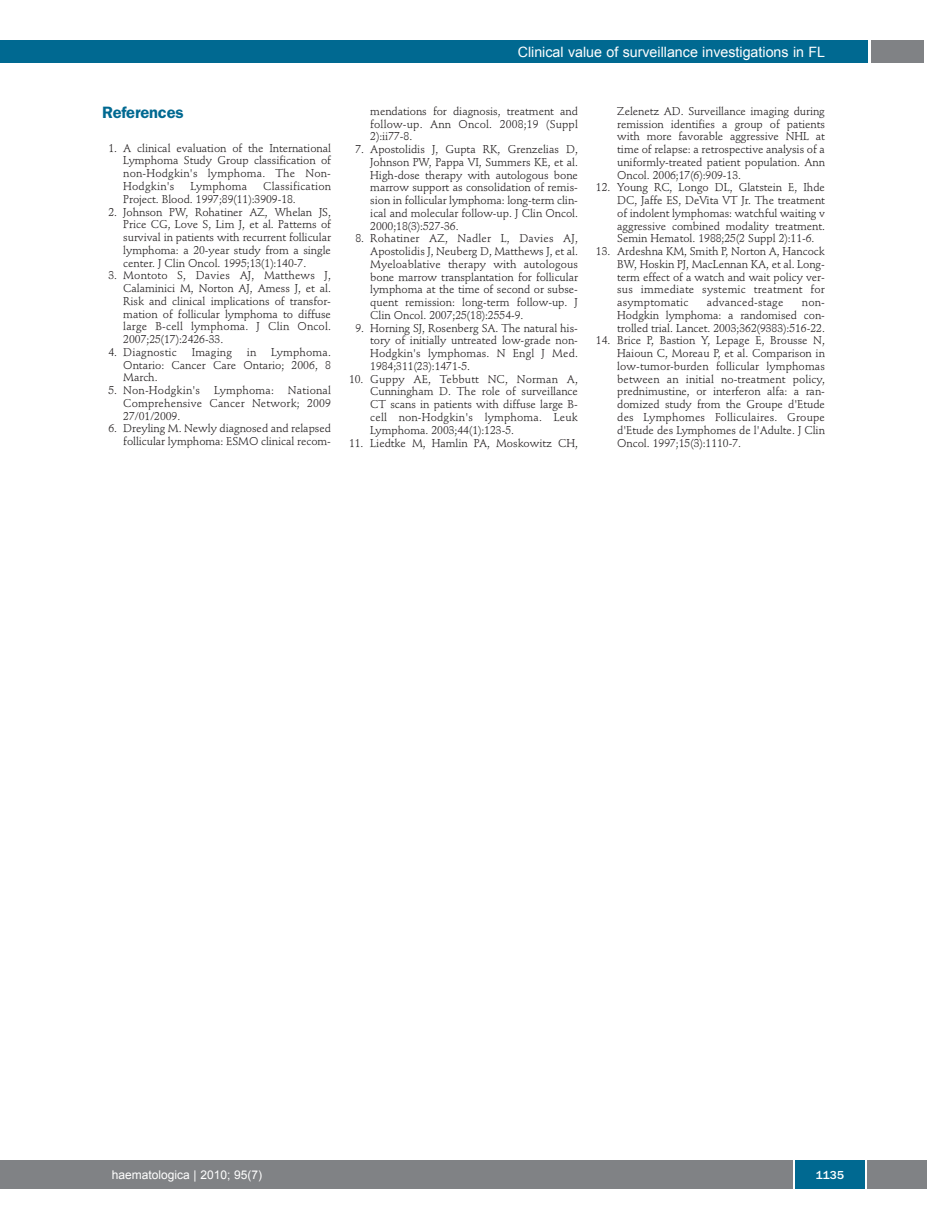
<style>
.page{position:relative;width:927px;height:1225px;background:#fff}
.page>*{position:absolute;margin:0;border:0;box-sizing:border-box;transform-origin:0 0}
.t1{font:600 16.5px "Franklin Gothic";letter-spacing:-.01em;color:#006991}
.t2{font:14.25px "Arial";color:#fff}
.t3{font:12px "Arial";color:#fff}
.t4{font:500 12px "Franklin Gothic";color:#fff}
.t5{font:11.25px/12.8px "Stempel Schneidler";letter-spacing:-.005em;color:#231f20;text-align:justify}
.t6{font:11.25px "Stempel Schneidler";letter-spacing:.015em;color:#231f20}
</style>
<div class="page">
<div style="left:871px;top:40px;width:52px;height:22px;background:#808285"></div>
<div style="left:18px;top:40px;width:849px;height:22px;background:#006991"></div>
<div style="left:17px;top:1160px;width:910px;height:28px;background:#808285"></div>
<div style="left:795px;top:1160px;width:70px;height:28px;background:#006991"></div>
<hr style="left:793px;top:1160px;width:2px;height:28px;background:#fff">
<hr style="left:865px;top:1160px;width:2px;height:28px;background:#fff">
<div style="left:0;top:40px;width:19px;height:22px;background:#006991"></div>
<div style="left:0;top:1160px;width:18px;height:28px;background:#808285"></div>
<h1 class="t1" style="left:102px;top:106px;width:83px">References</h1>
<p class="t5" style="left:123px;top:143px;width:209px;text-indent:-15px">1. A clinical evaluation of the International Lymphoma Study Group classification of non-Hodgkin's lymphoma. The Non-Hodgkin's</p>
<p class="t5" style="left:123px;top:181px;width:209px;text-indent:140px">Classification<br>Project. Blood. 1997;89(11):3909-18.</p>
<p class="t5" style="left:123px;top:206px;width:209px;text-indent:-15px">2. Johnson PW, Rohatiner AZ, Whelan JS, Price CG, Love S, Lim J, et al. Patterns of survival in patients with recurrent follicular lymphoma: a 20-year study from a single center. J Clin Oncol. 1995;13(1):140-7.</p>
<p class="t5" style="left:123px;top:270px;width:209px;text-indent:-15px">3. Montoto S, Davies AJ, Matthews J, Calaminici M, Norton AJ, Amess J, et al.<br>Risk and clinical implications of transfor&shy;mation of follicular lymphoma to diffuse large B-cell lymphoma. J Clin Oncol.<br>2007;25(17):2426-33.</p>
<p class="t6" style="left:108px;top:347px;width:70px">4. Diagnostic</p>
<p class="t6" style="left:192px;top:347px;width:42px">Imaging</p>
<p class="t5" style="left:247px;top:347px;width:11px">in</p>
<p class="t6" style="left:190px;top:181px;width:58px">Lymphoma</p>
<p class="t5" style="left:123px;top:347px;width:209px;text-indent:148px">Lymphoma.<br>Ontario: Cancer Care Ontario; 2006, 8<br>March.</p>
<p class="t5" style="left:123px;top:385px;width:209px;text-indent:-15px">5. Non-Hodgkin's Lymphoma: National Comprehensive Cancer Network; 2009<br>27/01/2009.</p>
<p class="t5" style="left:108px;top:423px;width:224px;text-align:right">6. Dreyling M. Newly diagnosed and relapsed follicular lymphoma: ESMO clinical recom-</p>
<p class="t2" style="left:518px;top:44px;width:309px">Clinical value of surveillance investigations in FL</p>
<p class="t5" style="left:370px;top:106px;width:209px">mendations for diagnosis, treatment and follow-up. Ann Oncol. 2008;19 (Suppl 2):ii77-8.</p>
<p class="t5" style="left:370px;top:144px;width:209px;text-indent:-15px">7. Apostolidis J, Gupta RK, Grenzelias D, Johnson PW, Pappa VI, Summers KE, et al.<br>High-dose therapy with autologous bone marrow support as consolidation of remis&shy;sion in follicular lymphoma: long-term clin&shy;ical and molecular follow-up. J Clin Oncol.<br>2000;18(3):527-36.</p>
<p class="t5" style="left:370px;top:233px;width:209px;text-indent:-15px">8. Rohatiner AZ, Nadler L, Davies AJ, Apostolidis J, Neuberg D, Matthews J, et al.<br>Myeloablative therapy with autologous bone marrow transplantation for follicular lymphoma at the time of second or subse&shy;quent remission: long-term follow-up. J Clin Oncol. 2007;25(18):2554-9.</p>
<p class="t5" style="left:370px;top:322px;width:209px;text-indent:-15px">9. Horning SJ, Rosenberg SA. The natural his&shy;tory of initially untreated low-grade non-Hodgkin's lymphomas. N Engl J Med.<br>1984;311(23):1471-5.</p>
<p class="t5" style="left:370px;top:373px;width:209px;text-indent:-21px">10. Guppy AE, Tebbutt NC, Norman A, Cunningham D. The role of surveillance CT scans in patients with diffuse large B&shy;cell non-Hodgkin's lymphoma. Leuk Lymphoma. 2003;44(1):123-5.</p>
<p class="t5" style="left:349px;top:437px;width:230px">11. Liedtke M, Hamlin PA, Moskowitz CH,</p>
<p class="t5" style="left:617px;top:106px;width:209px">Zelenetz AD. Surveillance imaging during remission identifies a group of patients with more favorable aggressive NHL at time of relapse: a retrospective analysis of a uniformly-treated patient population. Ann Oncol. 2006;17(6):909-13.</p>
<p class="t5" style="left:617px;top:182px;width:209px;text-indent:-21px">12. Young RC, Longo DL, Glatstein E, Ihde DC, Jaffe ES, DeVita VT Jr. The treatment of indolent lymphomas: watchful waiting v aggressive combined modality treatment.<br>Semin Hematol. 1988;25(2 Suppl 2):11-6.</p>
<p class="t5" style="left:617px;top:246px;width:209px;text-indent:-21px">13. Ardeshna KM, Smith P, Norton A, Hancock BW, Hoskin PJ, MacLennan KA, et al. Long&shy;term effect of a watch and wait policy ver&shy;sus immediate systemic treatment for asymptomatic</p>
<p class="t6" style="left:707px;top:298px;width:78px">advanced-stage</p>
<p class="t5" style="left:617px;top:297px;width:209px;text-indent:185px">non-Hodgkin lymphoma: a randomised con&shy;trolled trial. Lancet. 2003;362(9383):516-22.</p>
<p class="t5" style="left:617px;top:335px;width:209px;text-indent:-21px">14. Brice P, Bastion Y, Lepage E, Brousse N, Haioun C, Moreau P, et al. Comparison in low-tumor-burden follicular lymphomas between an initial no-treatment policy, prednimustine, or interferon alfa: a ran&shy;domized study from the Groupe d'Etude des Lymphomes Folliculaires. Groupe d'Etude des Lymphomes de l'Adulte. J Clin Oncol. 1997;15(3):1110-7.</p>
<p class="t3" style="left:112px;top:1168px;width:152px">haematologica | 2010; 95(7)</p>
<p class="t4" style="left:816px;top:1171px;width:30px">1135</p>
</div>
